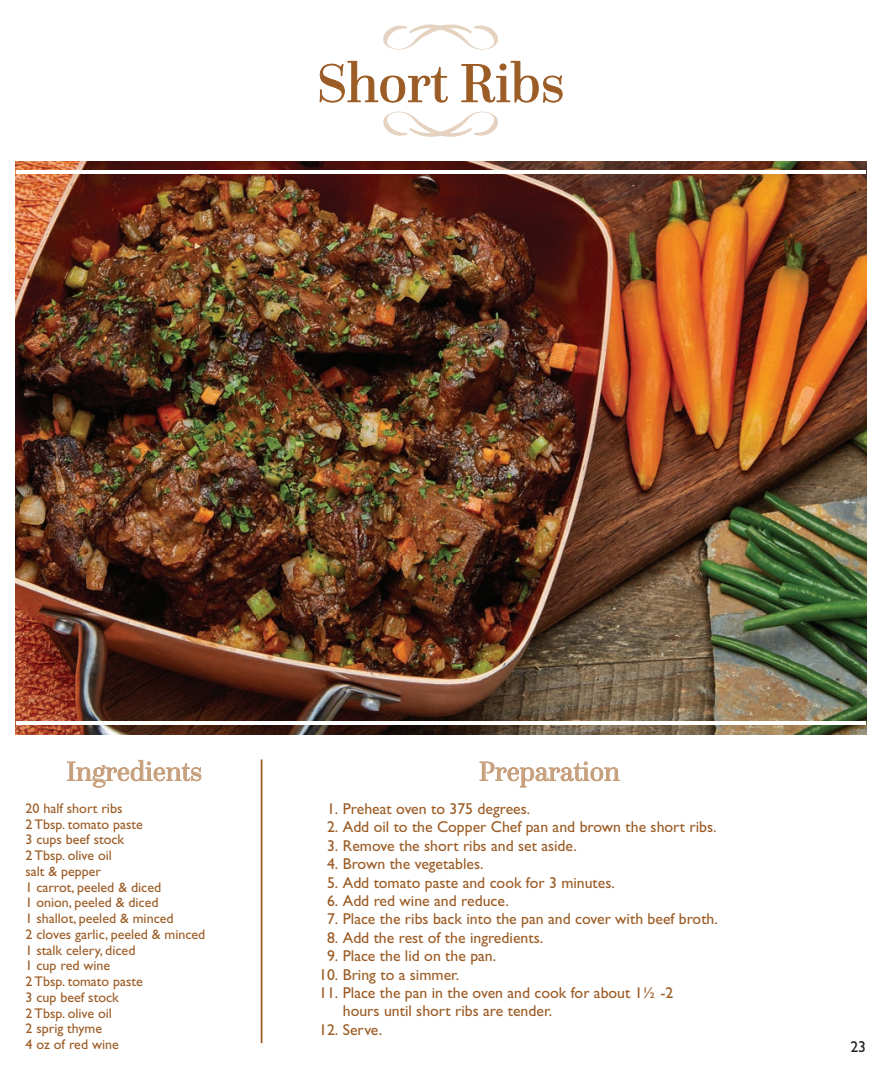
<style>
.page{position:relative;width:884px;height:1074px;background:#fff}
.page>*{position:absolute;margin:0;border:0;box-sizing:border-box;transform-origin:0 0}
.t1{font:56.18px "Questa Grande";color:#9c5c25}
.t2{font:28px "Questa Grande";color:#c69e7a}
.t3{font:15.75px/18.4px "Gill Sans Std";color:#9c5c25}
.t4{font:15.75px "Gill Sans Std";color:#231f20}
.t5{font:14px/15.8px "Gill Sans Std";color:#9c5c25}
</style>
<div class="page">
<img style="left:15px;top:162px;width:850px;height:572px">
<hr style="left:16px;top:170px;width:849px;height:4px;background:#fff">
<hr style="left:16px;top:721px;width:849px;height:3px;background:#fff">
<svg style="left:383px;top:112px;width:115px;height:25px"></svg>
<svg style="left:383px;top:24px;width:115px;height:26px"></svg>
<svg style="left:319px;top:60px;width:129px;height:43px"></svg>
<svg style="left:461px;top:60px;width:102px;height:43px"></svg>
<svg style="left:67px;top:760px;width:134px;height:27px"></svg>
<hr style="left:261px;top:759px;width:1px;height:284px;background:#9c5c25">
<svg style="left:479px;top:761px;width:140px;height:26px"></svg>
<h1 class="t1" style="left:316px;top:50px;width:249px">Short Ribs</h1>
<h2 class="t2" style="left:66px;top:754px;width:137px">Ingredients</h2>
<h2 class="t2" style="left:479px;top:754px;width:142px">Preparation</h2>
<p class="t5" style="left:25px;top:800px;width:181px">20 half short ribs<br>2 Tbsp. tomato paste<br>3 cups beef stock<br>2 Tbsp. olive oil<br>salt &amp; pepper<br>1 carrot, peeled &amp; diced<br>1 onion, peeled &amp; diced<br>1 shallot, peeled &amp; minced<br>2 cloves garlic, peeled &amp; minced<br>1 stalk celery, diced<br>1 cup red wine<br>2 Tbsp. tomato paste<br>3 cup beef stock<br>2 Tbsp. olive oil<br>2 sprig thyme<br>4 oz of red wine</p>
<p class="t3" style="left:327px;top:799px;width:205px">1. Preheat oven to 375 degrees.</p>
<p class="t3" style="left:327px;top:818px;width:391px">2. Add oil to the Copper Chef pan and brown the short ribs.</p>
<p class="t3" style="left:327px;top:836px;width:251px">3. Remove the short ribs and set aside.</p>
<p class="t3" style="left:327px;top:854px;width:158px">4. Brown the vegetables.</p>
<p class="t3" style="left:327px;top:873px;width:289px">5. Add tomato paste and cook for 3 minutes.</p>
<p class="t3" style="left:327px;top:891px;width:183px">6. Add red wine and reduce.</p>
<p class="t3" style="left:327px;top:909px;width:392px">7. Place the ribs back into the pan and cover with beef broth.</p>
<p class="t3" style="left:327px;top:928px;width:217px">8. Add the rest of the ingredients.</p>
<p class="t3" style="left:327px;top:946px;width:171px">9. Place the lid on the pan.</p>
<p class="t3" style="left:319px;top:965px;width:142px">10. Bring to a simmer.</p>
<p class="t3" style="left:343px;top:983px;width:332px;text-indent:-24px">11. Place the pan in the oven and cook for about 1½ -2 hours until short ribs are tender.</p>
<p class="t3" style="left:319px;top:1020px;width:64px">12. Serve.</p>
<p class="t4" style="left:850px;top:1037px;width:17px">23</p>
</div>
